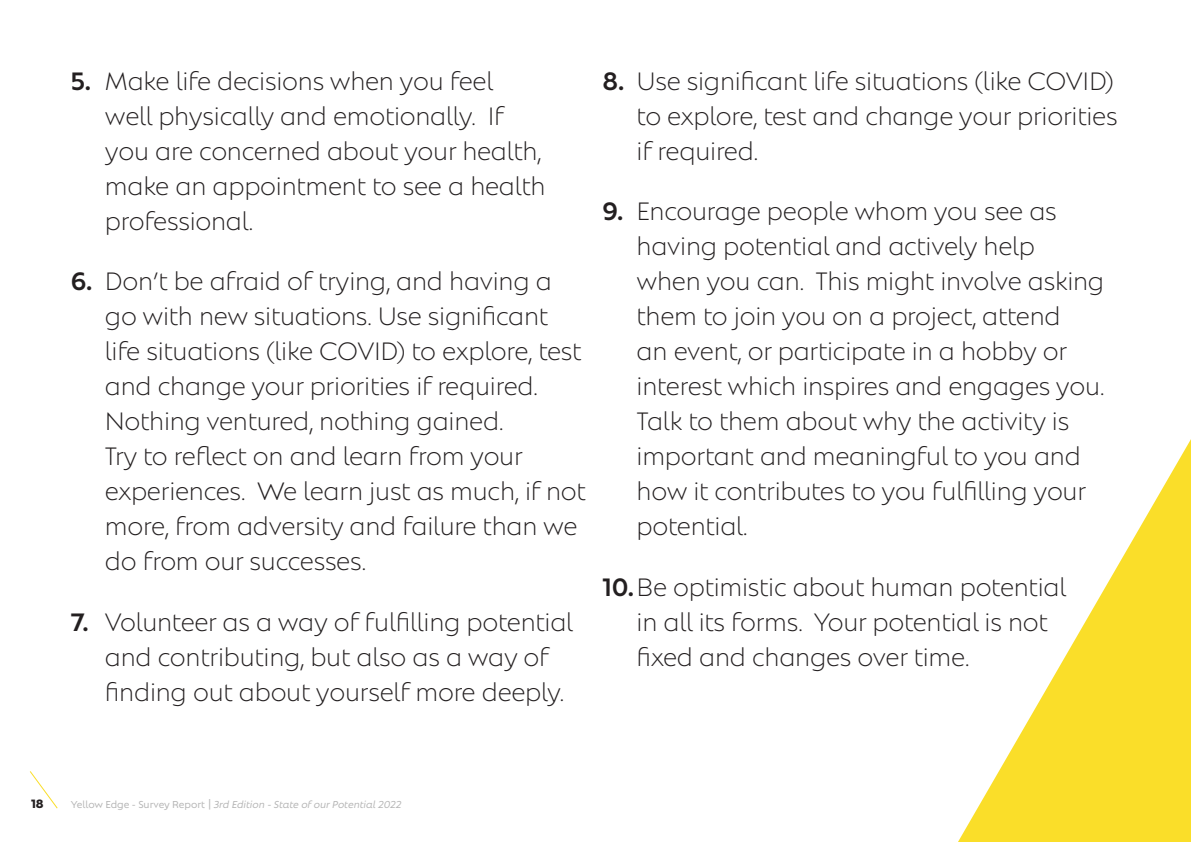
<style>
.page{position:relative;width:1191px;height:842px;background:#fff}
.page>*{position:absolute;margin:0;border:0;box-sizing:border-box;transform-origin:0 0}
.t1{font:300 25px/35px "Natom Pro";letter-spacing:-.01em;color:#231f20}
.t2{font:700 12px "Natom Pro";color:#231f20}
.t3{font:italic 10px "Natom Pro";color:#b5b5b5}
.s1{font-weight:500}
.s2{font-style:normal}
.s3{font-style:normal;font-size:12px}
</style>
<div class="page">
<svg style="left:958px;top:439px;width:233px;height:403px"></svg>
<svg style="left:29px;top:771px;width:29px;height:38px"></svg>
<p class="t1" style="left:105px;top:62px;width:442px;text-indent:-34px"><span class="s1">5.</span> Make life decisions when you feel well physically and emotionally. If you are concerned about your health, make an appointment to see a health professional.</p>
<p class="t1" style="left:105px;top:262px;width:482px;text-indent:-34px"><span class="s1">6.</span> Don’t be afraid of trying, and having a go with new situations. Use significant life situations (like COVID) to explore, test and change your priorities if required.<br>Nothing ventured, nothing gained.<br>Try to reflect on and learn from your experiences. We learn just as much, if not more, from adversity and failure than we do from our successes.</p>
<p class="t1" style="left:105px;top:603px;width:470px;text-indent:-34px"><span class="s1">7.</span> Volunteer as a way of fulfilling potential and contributing, but also as a way of finding out about yourself more deeply.</p>
<p class="t1" style="left:636px;top:62px;width:482px;text-indent:-34px"><span class="s1">8.</span> Use significant life situations (like COVID) to explore, test and change your priorities if required.</p>
<p class="t1" style="left:636px;top:192px;width:470px;text-indent:-34px"><span class="s1">9.</span> Encourage people whom you see as having potential and actively help when you can. This might involve asking them to join you on a project, attend<br>an event, or participate in a hobby or interest which inspires and engages you.<br>Talk to them about why the activity is important and meaningful to you and how it contributes to you fulfilling your potential.</p>
<p class="t1" style="left:636px;top:568px;width:431px;text-indent:-34px"><span class="s1">10.</span>Be optimistic about human potential in all its forms. Your potential is not fixed and changes over time.</p>
<p class="t2" style="left:31px;top:795px;width:14px">18</p>
<p class="t3" style="left:71px;top:798px;width:332px"><span class="s2">Yellow Edge - Survey Report</span> <span class="s3">|</span> 3rd Edition - State of our Potential 2022</p>
</div>
